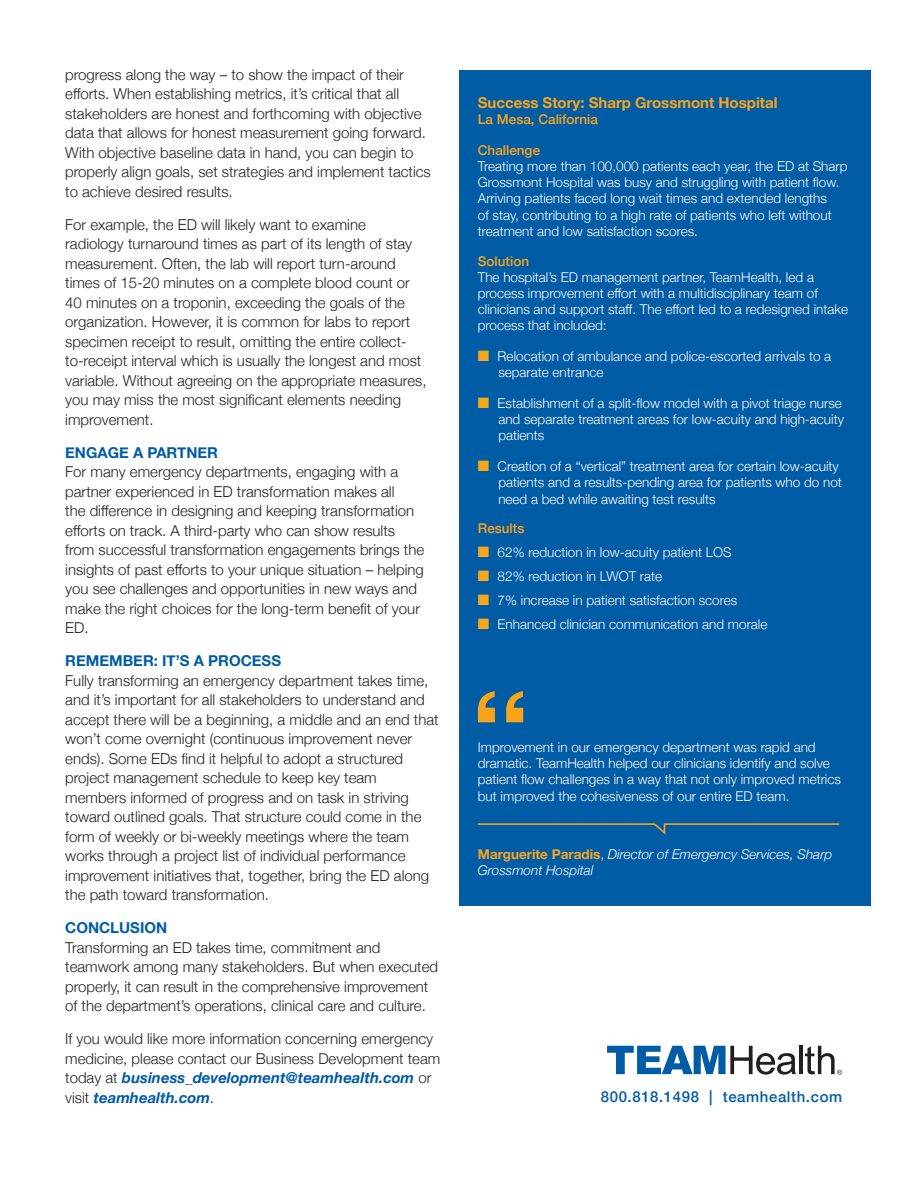
<style>
.page{position:relative;width:918px;height:1188px;background:#fff}
.page>*{position:absolute;margin:0;border:0;box-sizing:border-box;transform-origin:0 0}
.article_text{font:300 15px/19.5px "Helvetica Neue";color:#231f20}
.article_text-2{font:700 15px "Helvetica Neue";color:#015ca6}
.article_text-3{font:700 15px "Helvetica Neue";color:#f9a51b}
.t1{font:500 15px "Helvetica Neue";letter-spacing:.04em;color:#015ca6}
.article_text-4{font:300 13.5px/16.2px "Helvetica Neue";color:#fff}
.article_text-5{font:italic 300 13.5px/16.2px "Helvetica Neue";color:#fff}
.article_text-6{font:500 13.5px "Helvetica Neue";color:#f9a51b}
.s1{font-weight:700;font-style:italic;color:#015aaa}
.s2{color:#f5a81c}
.s3{font-weight:700;font-style:normal;color:#f9a51b}
.s4{font-style:normal}
</style>
<div class="page">
<div style="left:459px;top:70px;width:411px;height:836px;background:#015ca6"></div>
<svg style="left:478px;top:823px;width:361px;height:12px"></svg>
<svg style="left:478px;top:691px;width:45px;height:31px"></svg>
<svg style="left:607px;top:1046px;width:189px;height:29px"></svg>
<hr style="left:799px;top:1046px;width:4px;height:28px;background:#231f20">
<svg style="left:805px;top:1046px;width:37px;height:29px"></svg>
<p class="article_text" style="left:65px;top:64px;width:367px">progress along the way – to show the impact of their efforts. When establishing metrics, it’s critical that all stakeholders are honest and forthcoming with objective data that allows for honest measurement going forward.<br>With objective baseline data in hand, you can begin to properly align goals, set strategies and implement tactics to achieve desired results.</p>
<p class="article_text" style="left:65px;top:214px;width:363px">For example, the ED will likely want to examine radiology turnaround times as part of its length of stay measurement. Often, the lab will report turn-around times of 15-20 minutes on a complete blood count or 40 minutes on a troponin, exceeding the goals of the organization. However, it is common for labs to report specimen receipt to result, omitting the entire collect&shy;to-receipt interval which is usually the longest and most variable. Without agreeing on the appropriate measures, you may miss the most significant elements needing improvement.</p>
<p class="article_text-2" style="left:65px;top:441px;width:154px">ENGAGE A PARTNER</p>
<p class="article_text" style="left:65px;top:461px;width:360px">For many emergency departments, engaging with a partner experienced in ED transformation makes all<br>the difference in designing and keeping transformation efforts on track. A third-party who can show results from successful transformation engagements brings the insights of past efforts to your unique situation – helping you see challenges and opportunities in new ways and make the right choices for the long-term benefit of your ED.</p>
<p class="article_text-2" style="left:65px;top:649px;width:217px">REMEMBER: IT’S A PROCESS</p>
<p class="article_text" style="left:65px;top:670px;width:375px">Fully transforming an emergency department takes time, and it’s important for all stakeholders to understand and accept there will be a beginning, a middle and an end that won’t come overnight (continuous improvement never ends). Some EDs find it helpful to adopt a structured project management schedule to keep key team members informed of progress and on task in striving toward outlined goals. That structure could come in the form of weekly or bi-weekly meetings where the team works through a project list of individual performance improvement initiatives that, together, bring the ED along the path toward transformation.</p>
<p class="article_text-2" style="left:65px;top:916px;width:103px">CONCLUSION</p>
<p class="article_text" style="left:65px;top:937px;width:374px">Transforming an ED takes time, commitment and teamwork among many stakeholders. But when executed properly, it can result in the comprehensive improvement of the department’s operations, clinical care and culture.</p>
<p class="article_text" style="left:65px;top:1028px;width:377px">If you would like more information concerning emergency medicine, please contact our Business Development team today at <span class="s1">business_development@teamhealth.com</span> or visit <span class="s1">teamhealth.com</span>.</p>
<p class="article_text-3" style="left:478px;top:91px;width:301px">Success Story: Sharp Grossmont Hospital</p>
<p class="article_text-6" style="left:478px;top:108px;width:122px">La Mesa, California</p>
<p class="article_text-6" style="left:478px;top:139px;width:64px">Challenge</p>
<p class="article_text-4" style="left:478px;top:157px;width:371px">Treating more than 100,000 patients each year, the ED at Sharp Grossmont Hospital was busy and struggling with patient flow.<br>Arriving patients faced long wait times and extended lengths<br>of stay, contributing to a high rate of patients who left without treatment and low satisfaction scores.</p>
<p class="article_text-6" style="left:478px;top:250px;width:53px">Solution</p>
<p class="article_text-4" style="left:478px;top:268px;width:372px">The hospital’s ED management partner, TeamHealth, led a process improvement effort with a multidisciplinary team of clinicians and support staff. The effort led to a redesigned intake process that included:</p>
<p class="article_text-4" style="left:498px;top:347px;width:334px;text-indent:-20px"><span class="s2">■</span> Relocation of ambulance and police-escorted arrivals to a separate entrance</p>
<p class="article_text-4" style="left:498px;top:394px;width:347px;text-indent:-20px"><span class="s2">■</span> Establishment of a split-flow model with a pivot triage nurse and separate treatment areas for low-acuity and high-acuity patients</p>
<p class="article_text-4" style="left:478px;top:457px;width:366px;text-align:right"><span class="s2">■</span> Creation of a “vertical” treatment area for certain low-acuity patients and a results-pending area for patients who do not</p>
<p class="article_text-4" style="left:498px;top:490px;width:219px">need a bed while awaiting test results</p>
<p class="article_text-6" style="left:478px;top:518px;width:48px">Results</p>
<p class="article_text-4" style="left:478px;top:543px;width:255px"><span class="s2">■</span> 62% reduction in low-acuity patient LOS</p>
<p class="article_text-4" style="left:478px;top:567px;width:186px"><span class="s2">■</span> 82% reduction in LWOT rate</p>
<p class="article_text-4" style="left:478px;top:591px;width:261px"><span class="s2">■</span> 7% increase in patient satisfaction scores</p>
<p class="article_text-4" style="left:478px;top:615px;width:291px"><span class="s2">■</span> Enhanced clinician communication and morale</p>
<p class="article_text-4" style="left:478px;top:738px;width:365px">Improvement in our emergency department was rapid and dramatic. TeamHealth helped our clinicians identify and solve patient flow challenges in a way that not only improved metrics but improved the cohesiveness of our entire ED team.</p>
<p class="article_text-5" style="left:478px;top:845px;width:356px"><span class="s3">Marguerite Paradis</span><span class="s4">,</span> Director of Emergency Services, Sharp<br>Grossmont Hospital</p>
<p class="t1" style="left:601px;top:1085px;width:243px">800.818.1498 | teamhealth.com</p>
</div>
